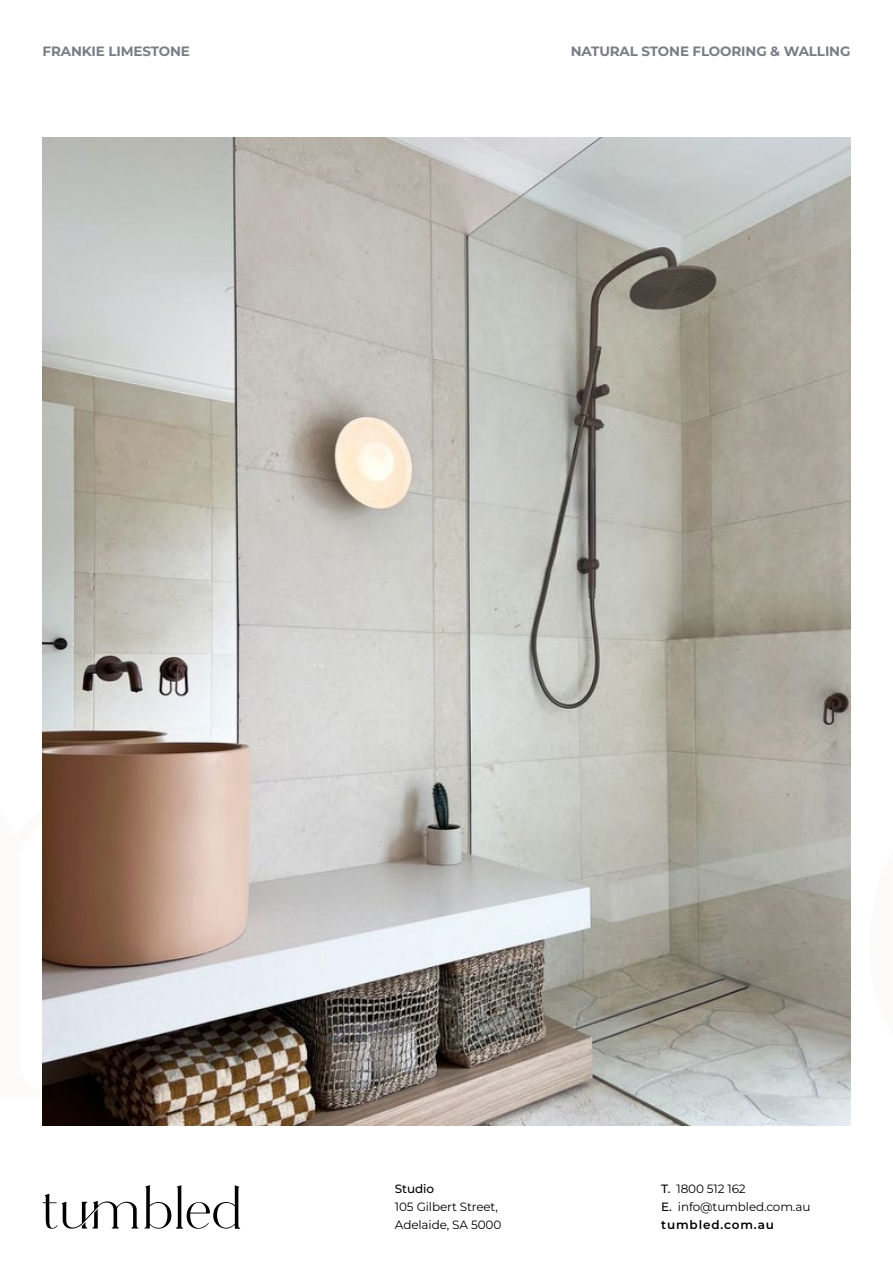
<style>
.page{position:relative;width:893px;height:1263px;background:#fff}
.page>*{position:absolute;margin:0;border:0;box-sizing:border-box;transform-origin:0 0}
.t1{font:700 13.5px "Montserrat";letter-spacing:-.01em;color:#7a7d85}
.t2{font:12px/18px "Montserrat";letter-spacing:-.01em;color:#000}
.t3{font:500 12px "Montserrat";letter-spacing:-.01em;color:#000}
.s1{font-weight:500}
.s2{font-weight:600}
</style>
<div class="page">
<svg style="left:43px;top:1194px;width:95px;height:35px"></svg>
<svg style="left:145px;top:1185px;width:95px;height:44px"></svg>
<img style="left:43px;top:137px;width:807px;height:988px">
<p class="t1" style="left:43px;top:41px;width:149px">FRANKIE LIMESTONE</p>
<p class="t1" style="left:571px;top:41px;width:281px">NATURAL STONE FLOORING &amp; WALLING</p>
<p class="t3" style="left:395px;top:1180px;width:41px">Studio</p>
<p class="t2" style="left:395px;top:1197px;width:108px">105 Gilbert Street,<br>Adelaide, SA 5000</p>
<p class="t2" style="left:661px;top:1179px;width:151px"><span class="s1">T.</span> 1800 512 162<br><span class="s1">E.</span> info@tumbled.com.au <span class="s2">tumbled.com.au</span></p>
</div>
